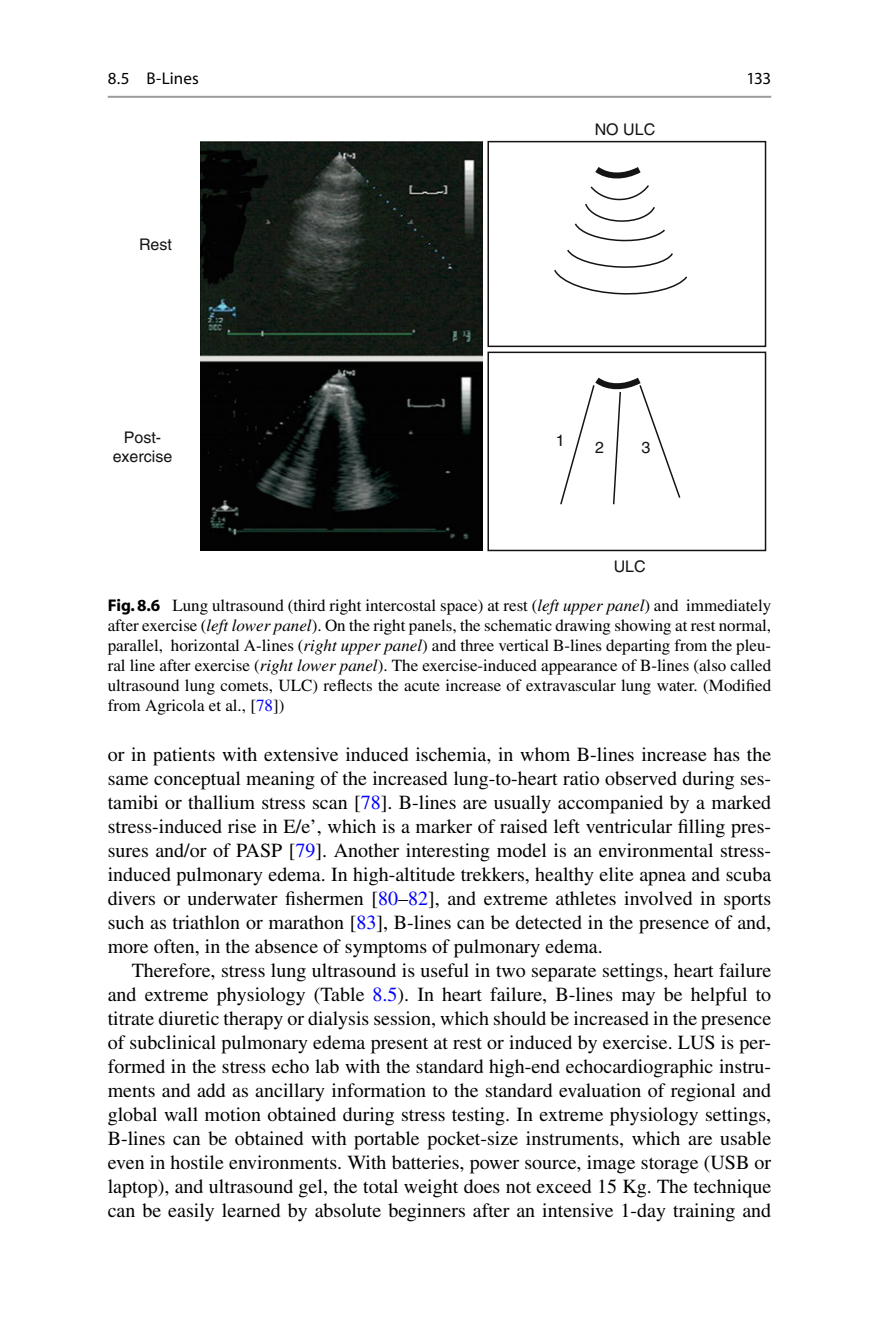
<style>
.page{position:relative;width:879px;height:1333px;background:#fff}
.page>*{position:absolute;margin:0;border:0;box-sizing:border-box;transform-origin:0 0}
.t1{font:20px/24px "Bgxtjn Times";color:#000;text-align:justify}
.t2{font:17px/20px "Bgxtjn Times";color:#000;text-align:justify}
.t3{font:17px "Qjdhlp Myriad";color:#000}
.t4{font:16px/19.2px "Xbkgjq Helvetica";color:#131413;text-align:center}
.s1{font-family:"Npprmf Myriad";font-weight:700}
.s2{font-family:"Nvlmbr Times";font-style:italic}
.s3{color:#0000fa}
</style>
<div class="page">
<div style="left:487px;top:141px;width:279px;height:206px;border:2px solid #131413"></div>
<svg style="left:595px;top:167px;width:46px;height:10px"></svg>
<svg style="left:554px;top:185px;width:134px;height:110px"></svg>
<div style="left:487px;top:351px;width:279px;height:200px;border:2px solid #131413"></div>
<svg style="left:560px;top:377px;width:121px;height:128px"></svg>
<img style="left:201px;top:142px;width:281px;height:408px">
<hr style="left:108px;top:96px;width:663px;height:2px;background:#9c9c9c">
<p class="t3" style="left:108px;top:72px;width:93px">8.5 B-Lines</p>
<p class="t4" style="left:139px;top:236px;width:34px">Rest</p>
<p class="t4" style="left:113px;top:429px;width:61px">Post&shy;exercise</p>
<p class="t4" style="left:595px;top:121px;width:62px">NO ULC</p>
<p class="t3" style="left:746px;top:72px;width:26px">133</p>
<p class="t4" style="left:556px;top:432px;width:10px">1</p>
<p class="t4" style="left:595px;top:439px;width:10px">2</p>
<p class="t4" style="left:641px;top:439px;width:10px">3</p>
<p class="t4" style="left:614px;top:558px;width:33px">ULC</p>
<p class="t2" style="left:108px;top:597px;width:665px"><span class="s1">Fig. 8.6</span> Lung ultrasound (third right intercostal space) at rest ( <span class="s2">left upper panel</span> ) and immediately after exercise ( <span class="s2">left lower panel</span> ). On the right panels, the schematic drawing showing at rest normal, parallel, horizontal A-lines ( <span class="s2">right upper panel</span> ) and three vertical B-lines departing from the pleu&shy;ral line after exercise ( <span class="s2">right lower panel</span> ). The exercise-induced appearance of B-lines (also called ultrasound lung comets, ULC) reflects the acute increase of extravascular lung water. (Modified from Agricola et al., [ <span class="s3">78</span> ])</p>
<p class="t1" style="left:108px;top:744px;width:665px">or in patients with extensive induced ischemia, in whom B-lines increase has the same conceptual meaning of the increased lung-to-heart ratio observed during ses&shy;tamibi or thallium stress scan [ <span class="s3">78</span> ]. B-lines are usually accompanied by a marked stress-induced rise in E/e’, which is a marker of raised left ventricular filling pres&shy;sures and/or of PASP [ <span class="s3">79</span> ]. Another interesting model is an environmental stress&shy;induced pulmonary edema. In high-altitude trekkers, healthy elite apnea and scuba divers or underwater fishermen [ <span class="s3">80</span> – <span class="s3">82</span> ], and extreme athletes involved in sports such as triathlon or marathon [ <span class="s3">83</span> ], B-lines can be detected in the presence of and, more often, in the absence of symptoms of pulmonary edema.</p>
<p class="t1" style="left:108px;top:960px;width:665px;text-indent:24px">Therefore, stress lung ultrasound is useful in two separate settings, heart failure and extreme physiology (Table <span class="s3">8.5</span> ). In heart failure, B-lines may be helpful to titrate diuretic therapy or dialysis session, which should be increased in the presence of subclinical pulmonary edema present at rest or induced by exercise. LUS is per&shy;formed in the stress echo lab with the standard high-end echocardiographic instru&shy;ments and add as ancillary information to the standard evaluation of regional and global wall motion obtained during stress testing. In extreme physiology settings, B-lines can be obtained with portable pocket-size instruments, which are usable even in hostile environments. With batteries, power source, image storage (USB or laptop), and ultrasound gel, the total weight does not exceed 15 Kg. The technique can be easily learned by absolute beginners after an intensive 1-day training and</p>
</div>
